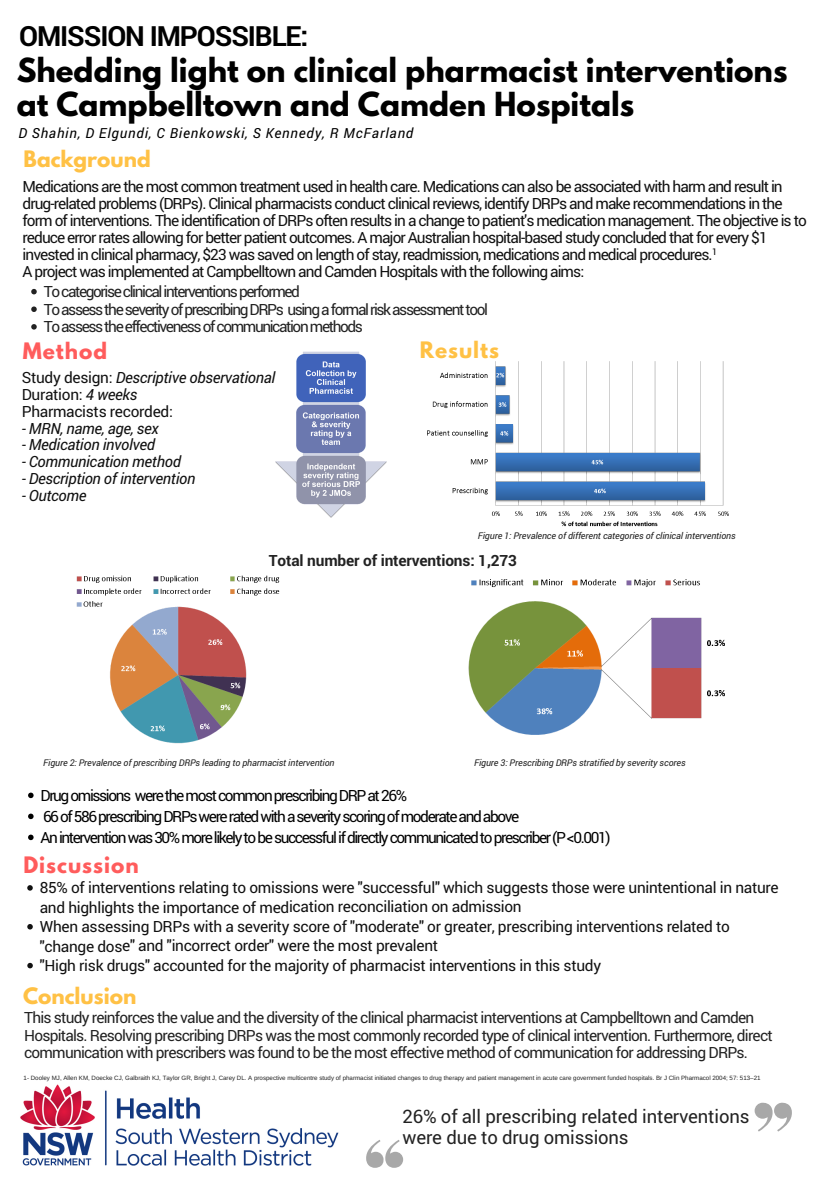
<style>
.page{position:relative;width:835px;height:1180px;background:#fff}
.page>*{position:absolute;margin:0;border:0;box-sizing:border-box;transform-origin:0 0}
.t1{font:700 29.36px/34.1px "League Spartan";color:#000}
.t2{font:700 27.82px "Roboto";letter-spacing:-.04em;color:#000}
.t3{font:700 20.09px "League Spartan";color:#ffc145}
.t4{font:700 20.09px "League Spartan";letter-spacing:.05em;color:#ff5c5c}
.t5{font:700 20.09px "League Spartan";letter-spacing:.05em;color:#ffc145}
.t6{font:18.55px/21.2px "Roboto";letter-spacing:-.01em;color:#222}
.t7{font:15.43px/16.8px "Roboto";letter-spacing:-.06em;color:#111}
.t8{font:15.43px/19.4px "Roboto";letter-spacing:-.02em;color:#111}
.t9{font:15.43px/17.6px "Roboto";letter-spacing:-.05em;color:#222}
.t10{font:15.43px/21px "Roboto";letter-spacing:-.09em;color:#000}
.t11{font:15.43px/17.6px "Roboto";letter-spacing:-.09em;color:#222}
.t12{font:italic 15.43px "Roboto";letter-spacing:-.02em;color:#111}
.t13{font:700 15.43px "Roboto";letter-spacing:-.01em;color:#222}
.t14{font:italic 13.89px "Roboto";letter-spacing:.06em;color:#000}
.t15{font:italic 9.27px "Roboto";letter-spacing:-.01em;color:#222}
.t16{font:9.27px "Roboto";color:#000}
.t17{font:6.19px "Arimo";color:#222}
.s1{font-style:italic}
</style>
<div class="page">
<svg style="left:27px;top:885px;width:6px;height:5px"></svg>
<svg style="left:27px;top:924px;width:6px;height:5px"></svg>
<svg style="left:27px;top:963px;width:6px;height:5px"></svg>
<svg style="left:31px;top:289px;width:6px;height:5px"></svg>
<svg style="left:31px;top:306px;width:6px;height:6px"></svg>
<svg style="left:31px;top:324px;width:6px;height:5px"></svg>
<svg style="left:28px;top:792px;width:6px;height:6px"></svg>
<svg style="left:28px;top:813px;width:6px;height:6px"></svg>
<svg style="left:28px;top:834px;width:6px;height:6px"></svg>
<img style="left:20px;top:1084px;width:319px;height:82px">
<img style="left:275px;top:351px;width:112px;height:167px">
<svg style="left:366px;top:1140px;width:37px;height:27px"></svg>
<svg style="left:754px;top:1102px;width:37px;height:29px"></svg>
<img style="left:427px;top:361px;width:302px;height:166px">
<img style="left:76px;top:575px;width:204px;height:169px">
<img style="left:468px;top:579px;width:257px;height:156px">
<h2 class="t2" style="left:19px;top:17px;width:291px">OMISSION IMPOSSIBLE:</h2>
<h1 class="t1" style="left:17px;top:57px;width:772px">Shedding light on clinical pharmacist interventions at Campbelltown and Camden Hospitals</h1>
<p class="t14" style="left:18px;top:124px;width:396px">D Shahin, D Elgundi, C Bienkowski, S Kennedy, R McFarland</p>
<h3 class="t3" style="left:24px;top:149px;width:129px">Background</h3>
<p class="t7" style="left:23px;top:178px;width:785px">Medications are the most common treatment used in health care. Medications can also be associated with harm and result in drug-related problems (DRPs). Clinical pharmacists conduct clinical reviews, identify DRPs and make recommendations in the form of interventions. The identification of DRPs often results in a change to patient's medication management. The objective is to reduce error rates allowing for better patient outcomes. A major Australian hospital-based study concluded that for every $1 invested in clinical pharmacy, $23 was saved on length of stay, readmission, medications and medical procedures.<br>A project was implemented at Campbelltown and Camden Hospitals with the following aims:</p>
<p class="t16" style="left:712px;top:245px;width:7px">1</p>
<p class="t11" style="left:44px;top:282px;width:446px">To categorise clinical interventions performed<br>To assess the severity of prescribing DRPs using a formal risk assessment tool<br>To assess the effectiveness of communication methods</p>
<h3 class="t4" style="left:23px;top:341px;width:86px">Method</h3>
<p class="t8" style="left:22px;top:369px;width:255px;line-height:16.8px">Study design: <span class="s1">Descriptive observational<br></span>Duration: <span class="s1">4 weeks<br></span>Pharmacists recorded:</p>
<p class="t12" style="left:22px;top:417px;width:138px">- MRN, name, age, sex</p>
<p class="t12" style="left:22px;top:434px;width:135px">- Medication involved</p>
<p class="t12" style="left:22px;top:451px;width:161px">- Communication method</p>
<p class="t12" style="left:22px;top:468px;width:175px">- Description of intervention</p>
<p class="t12" style="left:22px;top:484px;width:66px">- Outcome</p>
<h3 class="t5" style="left:419px;top:340px;width:81px">Results</h3>
<p class="t15" style="left:477px;top:530px;width:259px">Figure 1: Prevalence of different categories of clinical interventions</p>
<p class="t13" style="left:269px;top:550px;width:249px">Total number of interventions: 1,273</p>
<p class="t15" style="left:43px;top:756px;width:293px">Figure 2: Prevalence of prescribing DRPs leading to pharmacist intervention</p>
<p class="t15" style="left:474px;top:756px;width:213px">Figure 3: Prescribing DRPs stratified by severity scores</p>
<p class="t10" style="left:41px;top:784px;width:571px">Drug omissions were the most common prescribing DRP at 26%<br>66 of 586 prescribing DRPs were rated with a severity scoring of moderate and above<br>An intervention was 30% more likely to be successful if directly communicated to prescriber (P &lt;0.001)</p>
<h3 class="t4" style="left:23px;top:855px;width:117px">Discussion</h3>
<p class="t8" style="left:40px;top:877px;width:740px">85% of interventions relating to omissions were "successful" which suggests those were unintentional in nature and highlights the importance of medication reconciliation on admission<br>When assessing DRPs with a severity score of "moderate" or greater, prescribing interventions related to "change dose" and "incorrect order" were the most prevalent<br>"High risk drugs" accounted for the majority of pharmacist interventions in this study</p>
<h3 class="t3" style="left:23px;top:985px;width:115px">Conclusion</h3>
<p class="t9" style="left:24px;top:1008px;width:750px">This study reinforces the value and the diversity of the clinical pharmacist interventions at Campbelltown and Camden<br>Hospitals. Resolving prescribing DRPs was the most commonly recorded type of clinical intervention. Furthermore, direct communication with prescribers was found to be the most effective method of communication for addressing DRPs.</p>
<p class="t17" style="left:24px;top:1074px;width:738px">1- Dooley MJ, Allen KM, Doecke CJ, Galbraith KJ, Taylor GR, Bright J, Carey DL. A prospective multicentre study of pharmacist initiated changes to drug therapy and patient management in acute care government funded hospitals. Br J Clin Pharmacol 2004; 57: 513–21</p>
<p class="t6" style="left:402px;top:1104px;width:348px">26% of all prescribing related interventions were due to drug omissions</p>
</div>
